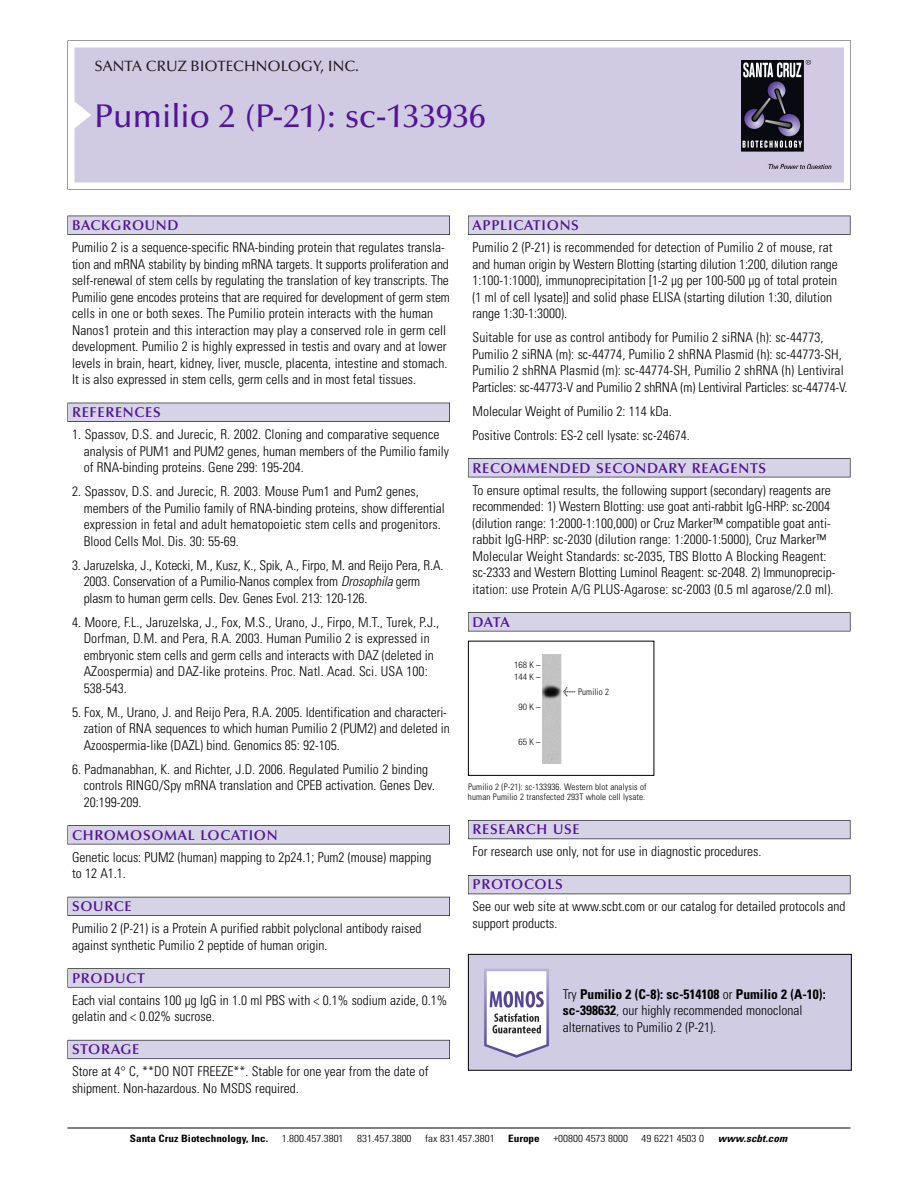
<style>
.page{position:relative;width:918px;height:1188px;background:#fff}
.page>*{position:absolute;margin:0;border:0;box-sizing:border-box;transform-origin:0 0}
.t1{font:500 33px "Optima";color:#511695}
.t2{font:500 15px "Optima";color:#231f20}
.t3{font:600 14.25px "Optima";letter-spacing:.05em;color:#511695}
.t4{font:300 condensed 13.5px/16.5px "Univers";color:#000}
.t5{font:300 condensed 10.2px "Univers";color:#000;scale:1.1 1}
.t6{font:700 condensed 10.2px "Univers";color:#000;scale:1.1 1}
.t7{font:italic 700 condensed 10.2px "Univers";letter-spacing:.005em;color:#000;scale:1.1 1}
.t8{font:300 condensed 9px/10.5px "Univers";letter-spacing:.015em;color:#000}
.t9{font:300 condensed 9px/12px "Helvetica Neue";color:#000}
.s1{font-style:italic}
.s2{font-family:"Meta Plus";font-weight:400;font-stretch:normal;font-size:10.5px}
.s3{font-weight:700}
</style>
<div class="page">
<svg style="left:68px;top:40px;width:783px;height:149px"></svg>
<div style="left:74px;top:47px;width:770px;height:135px;background:#d1cae3"></div>
<img style="left:741px;top:60px;width:90px;height:108px">
<div style="left:68px;top:216px;width:382px;height:19px;background:#525155"></div>
<div style="left:68px;top:216px;width:381px;height:18px;background:#d7d3e7"></div>
<div style="left:68px;top:403px;width:382px;height:19px;background:#515055"></div>
<div style="left:68px;top:403px;width:381px;height:18px;background:#d7d3e7"></div>
<div style="left:68px;top:825px;width:382px;height:19px;background:#545357"></div>
<div style="left:68px;top:826px;width:381px;height:18px;background:#d7d3e7"></div>
<div style="left:68px;top:897px;width:382px;height:19px;background:#54535a"></div>
<div style="left:68px;top:897px;width:381px;height:18px;background:#d7d3e7"></div>
<svg style="left:68px;top:968px;width:382px;height:20px"></svg>
<div style="left:68px;top:969px;width:381px;height:18px;background:#d7d3e7"></div>
<div style="left:68px;top:1040px;width:382px;height:19px;background:#66646e"></div>
<div style="left:68px;top:1040px;width:381px;height:18px;background:#d7d3e7"></div>
<div style="left:468px;top:216px;width:382px;height:19px;background:#525155"></div>
<div style="left:468px;top:216px;width:382px;height:18px;background:#d7d3e7"></div>
<div style="left:468px;top:458px;width:382px;height:19px;background:#525155"></div>
<div style="left:468px;top:459px;width:382px;height:18px;background:#d7d3e7"></div>
<div style="left:468px;top:612px;width:382px;height:19px;background:#545357"></div>
<div style="left:468px;top:613px;width:382px;height:18px;background:#d7d3e7"></div>
<div style="left:468px;top:820px;width:382px;height:19px;background:#5b5961"></div>
<div style="left:468px;top:821px;width:382px;height:18px;background:#d7d3e7"></div>
<div style="left:468px;top:875px;width:382px;height:19px;background:#535259"></div>
<div style="left:468px;top:876px;width:382px;height:18px;background:#d7d3e7"></div>
<hr style="left:68px;top:1128px;width:782px;height:1px;background:#000">
<div style="left:468px;top:641px;width:186px;height:135px;border:1px solid #000"></div>
<img style="left:543px;top:654px;width:18px;height:110px">
<img style="left:470px;top:956px;width:380px;height:113px">
<div style="left:468px;top:954px;width:384px;height:117px;border:1px solid #000"></div>
<p class="t2" style="left:94px;top:61px;width:266px">SANTA CRUZ BIOTECHNOLOGY, INC.</p>
<h1 class="t1" style="left:94px;top:103px;width:393px">Pumilio 2 (P-21): sc-133936</h1>
<p class="t3" style="left:72px;top:219px;width:108px">BACKGROUND</p>
<p class="t4" style="left:72px;top:240px;width:379px">Pumilio 2 is a sequence-specific RNA-binding protein that regulates transla&shy;tion and mRNA stability by binding mRNA targets. It supports proliferation and self-renewal of stem cells by regulating the translation of key transcripts. The Pumilio gene encodes proteins that are required for development of germ stem cells in one or both sexes. The Pumilio protein interacts with the human Nanos1 protein and this interaction may play a conserved role in germ cell development. Pumilio 2 is highly expressed in testis and ovary and at lower levels in brain, heart, kidney, liver, muscle, placenta, intestine and stomach.<br>It is also expressed in stem cells, germ cells and in most fetal tissues.</p>
<p class="t3" style="left:72px;top:407px;width:90px">REFERENCES</p>
<p class="t4" style="left:84px;top:427px;width:367px;text-indent:-12px">1. Spassov, D.S. and Jurecic, R. 2002. Cloning and comparative sequence analysis of PUM1 and PUM2 genes, human members of the Pumilio family of RNA-binding proteins. Gene 299: 195-204.</p>
<p class="t4" style="left:84px;top:484px;width:363px;text-indent:-12px">2. Spassov, D.S. and Jurecic, R. 2003. Mouse Pum1 and Pum2 genes, members of the Pumilio family of RNA-binding proteins, show differential expression in fetal and adult hematopoietic stem cells and progenitors.<br>Blood Cells Mol. Dis. 30: 55-69.</p>
<p class="t4" style="left:84px;top:558px;width:361px;text-indent:-12px">3. Jaruzelska, J., Kotecki, M., Kusz, K., Spik, A., Firpo, M. and Reijo Pera, R.A.<br>2003. Conservation of a Pumilio-Nanos complex from <span class="s1">Drosophila</span> germ plasm to human germ cells. Dev. Genes Evol. 213: 120-126.</p>
<p class="t4" style="left:84px;top:615px;width:357px;text-indent:-12px">4. Moore, F.L., Jaruzelska, J., Fox, M.S., Urano, J., Firpo, M.T., Turek, P.J., Dorfman, D.M. and Pera, R.A. 2003. Human Pumilio 2 is expressed in embryonic stem cells and germ cells and interacts with DAZ (deleted in AZoospermia) and DAZ-like proteins. Proc. Natl. Acad. Sci. USA 100:<br>538-543.</p>
<p class="t4" style="left:84px;top:705px;width:368px;text-indent:-12px">5. Fox, M., Urano, J. and Reijo Pera, R.A. 2005. Identification and characteri&shy;zation of RNA sequences to which human Pumilio 2 (PUM2) and deleted in<br>Azoospermia-like (DAZL) bind. Genomics 85: 92-105.</p>
<p class="t4" style="left:84px;top:762px;width:353px;text-indent:-12px">6. Padmanabhan, K. and Richter, J.D. 2006. Regulated Pumilio 2 binding controls RINGO/Spy mRNA translation and CPEB activation. Genes Dev.<br>20:199-209.</p>
<p class="t3" style="left:72px;top:829px;width:207px">CHROMOSOMAL LOCATION</p>
<p class="t4" style="left:72px;top:850px;width:361px">Genetic locus: PUM2 (human) mapping to 2p24.1; Pum2 (mouse) mapping to 12 A1.1.</p>
<p class="t3" style="left:72px;top:901px;width:61px">SOURCE</p>
<p class="t4" style="left:72px;top:921px;width:351px">Pumilio 2 (P-21) is a Protein A purified rabbit polyclonal antibody raised against synthetic Pumilio 2 peptide of human origin.</p>
<p class="t3" style="left:72px;top:972px;width:74px">PRODUCT</p>
<p class="t4" style="left:72px;top:993px;width:377px">Each vial contains 100 µg IgG in 1.0 ml PBS with &lt; 0.1% sodium azide, 0.1% gelatin and &lt; 0.02% sucrose.</p>
<p class="t3" style="left:72px;top:1044px;width:69px">STORAGE</p>
<p class="t4" style="left:72px;top:1064px;width:358px">Store at 4° C, **DO NOT FREEZE**. Stable for one year from the date of shipment. Non-hazardous. No MSDS required.</p>
<p class="t3" style="left:473px;top:219px;width:108px">APPLICATIONS</p>
<p class="t4" style="left:473px;top:240px;width:367px">Pumilio 2 (P-21) is recommended for detection of Pumilio 2 of mouse, rat and human origin by Western Blotting (starting dilution 1:200, dilution range 1:100-1:1000), immunoprecipitation [1-2 µg per 100-500 µg of total protein (1 ml of cell lysate)] and solid phase ELISA (starting dilution 1:30, dilution range 1:30-1:3000).</p>
<p class="t4" style="left:473px;top:330px;width:376px">Suitable for use as control antibody for Pumilio 2 siRNA (h): sc-44773, Pumilio 2 siRNA (m): sc-44774, Pumilio 2 shRNA Plasmid (h): sc-44773-SH, Pumilio 2 shRNA Plasmid (m): sc-44774-SH, Pumilio 2 shRNA (h) Lentiviral Particles: sc-44773-V and Pumilio 2 shRNA (m) Lentiviral Particles: sc-44774-V.</p>
<p class="t4" style="left:473px;top:400px;width:219px;line-height:24px">Molecular Weight of Pumilio 2: 114 kDa.<br>Positive Controls: ES-2 cell lysate: sc-24674.</p>
<p class="t3" style="left:473px;top:462px;width:295px">RECOMMENDED SECONDARY REAGENTS</p>
<p class="t4" style="left:473px;top:483px;width:364px">To ensure optimal results, the following support (secondary) reagents are recommended: 1) Western Blotting: use goat anti-rabbit IgG-HRP: sc-2004 (dilution range: 1:2000-1:100,000) or Cruz Marker™ compatible goat anti&shy;rabbit IgG-HRP: sc-2030 (dilution range: 1:2000-1:5000), Cruz Marker™ Molecular Weight Standards: sc-2035, TBS Blotto A Blocking Reagent: sc-2333 and Western Blotting Luminol Reagent: sc-2048. 2) Immunoprecip&shy;itation: use Protein A/G PLUS-Agarose: sc-2003 (0.5 ml agarose/2.0 ml).</p>
<p class="t3" style="left:473px;top:616px;width:39px">DATA</p>
<p class="t9" style="left:514px;top:660px;width:28px">168 K –<br>144 K –</p>
<p class="t9" style="left:519px;top:702px;width:24px">90K–</p>
<p class="t9" style="left:519px;top:736px;width:24px">65K–</p>
<p class="t8" style="left:563px;top:688px;width:48px"><span class="s2">&lt;</span> Pumilio 2</p>
<p class="t8" style="left:468px;top:782px;width:180px">Pumilio 2 (P-21): sc-133936. Western blot analysis of human Pumilio 2 transfected 293T whole cell lysate.</p>
<p class="t3" style="left:473px;top:824px;width:109px">RESEARCH USE</p>
<p class="t4" style="left:473px;top:845px;width:290px">For research use only, not for use in diagnostic procedures.</p>
<p class="t3" style="left:473px;top:879px;width:92px">PROTOCOLS</p>
<p class="t4" style="left:473px;top:900px;width:375px">See our web site at www.scbt.com or our catalog for detailed protocols and support products.</p>
<p class="t4" style="left:563px;top:987px;width:264px">Try <span class="s3">Pumilio 2 (C-8): sc-514108</span> or <span class="s3">Pumilio 2 (A-10): sc-398632</span>, our highly recommended monoclonal alternatives to Pumilio 2 (P-21).</p>
<p class="t6" style="left:130px;top:1135px;width:127px">Santa Cruz Biotechnology, Inc.</p>
<p class="t5" style="left:282px;top:1135px;width:58px">1.800.457.3801</p>
<p class="t5" style="left:357px;top:1135px;width:51px">831.457.3800</p>
<p class="t5" style="left:425px;top:1135px;width:65px">fax 831.457.3801</p>
<p class="t6" style="left:508px;top:1135px;width:30px">Europe</p>
<p class="t5" style="left:553px;top:1135px;width:69px">+00800 4573 8000</p>
<p class="t5" style="left:642px;top:1135px;width:58px">49 6221 4503 0</p>
<p class="t7" style="left:718px;top:1135px;width:64px">www.scbt.com</p>
</div>
